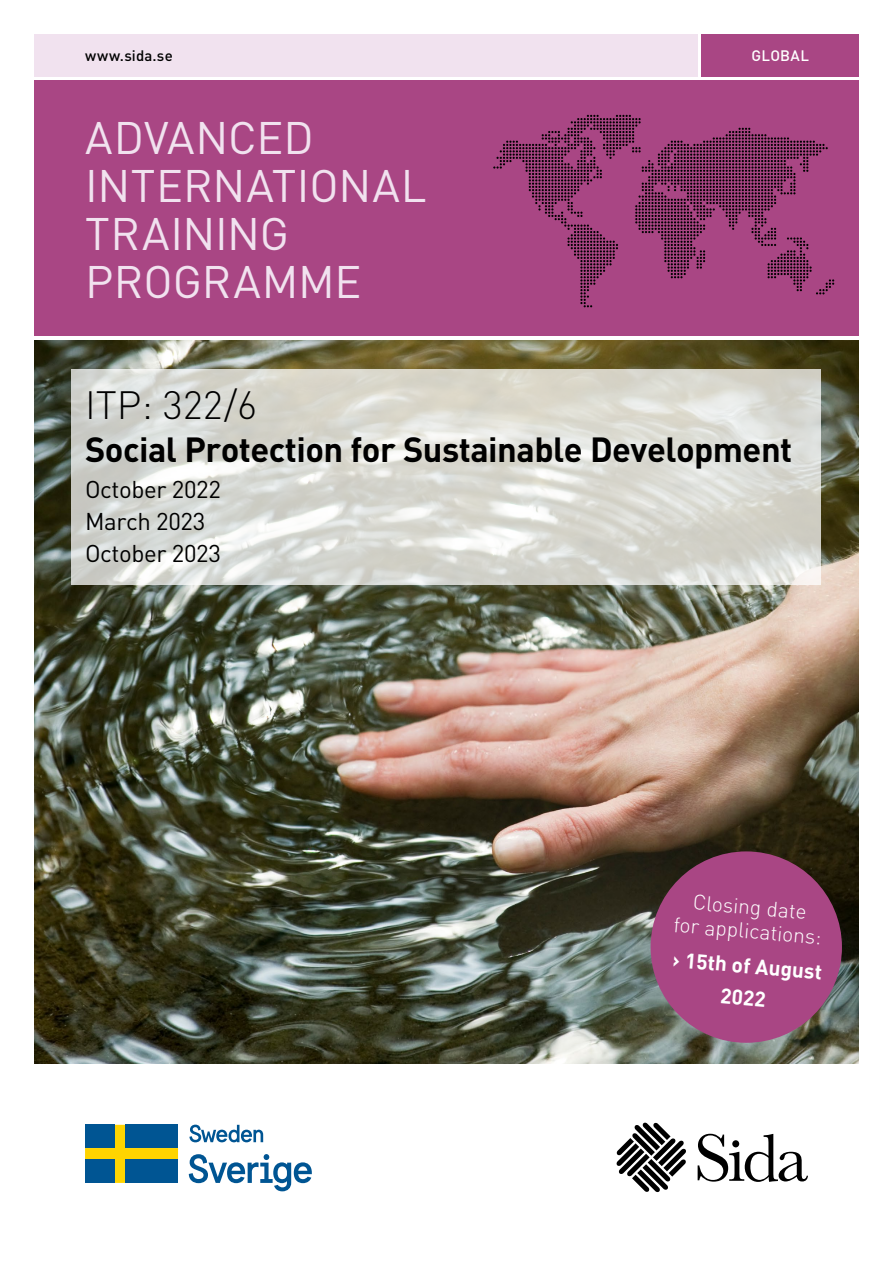
<style>
.page{position:relative;width:893px;height:1263px;background:#fff}
.page>*{position:absolute;margin:0;border:0;box-sizing:border-box;transform-origin:0 0}
.t1{font:45px/48px "DIN Pro";color:#f1e2ef}
.Omslag__rubrik_2{font:300 39px "DIN Pro";color:#000}
.Omslag__rubrik_2-2{font:700 34.5px "DIN Pro";letter-spacing:-.015em;color:#000}
.Omslag__rubrik_2-3{font:24px/32.2px "DIN Pro";letter-spacing:-.015em;color:#000}
.t2{font:300 21px/24px "DIN Pro";color:#fff;text-align:center}
.t3{font:700 21px/31.5px "DIN Pro";color:#fff;text-align:center}
.t4{font:500 15px "DIN Pro";letter-spacing:.01em;color:#000}
.t5{font:500 15px "DIN Pro";letter-spacing:.02em;color:#fff}
.s1{font-style:inherit}
</style>
<div class="page">
<div style="left:34px;top:34px;width:663px;height:43px;background:#f1e2ef"></div>
<div style="left:702px;top:34px;width:157px;height:43px;background:#a94684"></div>
<div style="left:34px;top:81px;width:825px;height:255px;background:#a94684"></div>
<svg style="left:617px;top:1123px;width:69px;height:69px"></svg>
<svg style="left:698px;top:1134px;width:110px;height:48px"></svg>
<svg style="left:493px;top:115px;width:341px;height:192px"></svg>
<img style="left:34px;top:340px;width:825px;height:723px">
<svg style="left:72px;top:369px;width:749px;height:216px;background:#dadbd4"></svg>
<div style="left:651px;top:851px;width:191px;height:192px;background:#a94684;border-radius:50%"></div>
<svg style="left:189px;top:1125px;width:74px;height:17px"></svg>
<svg style="left:189px;top:1154px;width:123px;height:37px"></svg>
<svg style="left:85px;top:1125px;width:93px;height:58px;background:#e4c610"></svg>
<div style="left:85px;top:1125px;width:29px;height:23px;background:#005593"></div>
<div style="left:126px;top:1125px;width:52px;height:23px;background:#005593"></div>
<div style="left:85px;top:1160px;width:29px;height:23px;background:#005593"></div>
<div style="left:126px;top:1160px;width:52px;height:23px;background:#005593"></div>
<p class="t4" style="left:85px;top:45px;width:89px">www.sida.se</p>
<p class="t5" style="left:751px;top:45px;width:59px">GLOBAL</p>
<p class="t1" style="left:85px;top:111px;width:343px">ADVANCED<br>INTERNATIONAL<br>TRAINING<br>PROGRAMME</p>
<p class="Omslag__rubrik_2" style="left:85px;top:379px;width:174px">ITP: 322/6</p>
<p class="Omslag__rubrik_2-2" style="left:85px;top:426px;width:709px">Social Protection for Sustainable Development</p>
<p class="Omslag__rubrik_2-3" style="left:85px;top:470px;width:137px">October 2022<br>March 2023<br>October 2023</p>
<p class="t2" style="left:677px;top:887px;width:150px;rotate:5deg">Closing date<br>for applications:</p>
<p class="t3" style="left:674px;top:941px;width:151px;rotate:5deg"><span class="s1">›</span> 15th of August<br>2022</p>
</div>
